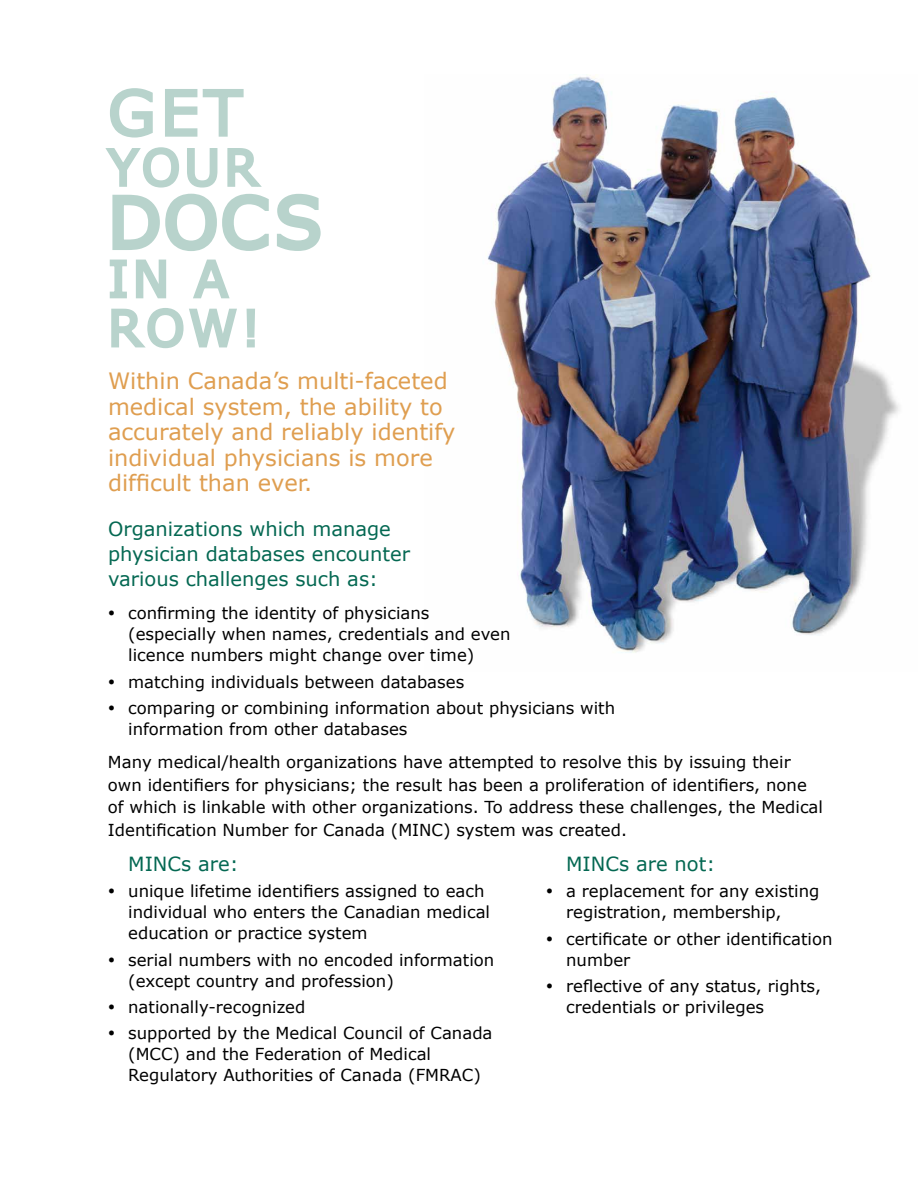
<style>
.page{position:relative;width:918px;height:1188px;background:#fff}
.page>*{position:absolute;margin:0;border:0;box-sizing:border-box;transform-origin:0 0}
.t1{font:69.6px "Verdana";color:#b8d3cc}
.t2{font:61.35px "Verdana";color:#b8d3cc}
.t3{font:49.05px/49.1px "Verdana";letter-spacing:.08em;color:#b8d3cc}
.t4{font:22.5px/25.5px "Verdana";color:#df9e50}
.t5{font:19.5px/24.8px "Verdana";color:#046852}
.t6{font:16.5px/21px "Verdana";color:#000}
</style>
<div class="page">
<img style="left:487px;top:76px;width:412px;height:577px">
<svg style="left:110px;top:88px;width:43px;height:50px"></svg>
<svg style="left:165px;top:89px;width:79px;height:48px"></svg>
<svg style="left:105px;top:147px;width:216px;height:202px"></svg>
<h2 class="t2" style="left:108px;top:71px;width:136px">GET</h2>
<h3 class="t3" style="left:108px;top:142px;width:152px">YOUR</h3>
<h1 class="t1" style="left:108px;top:175px;width:216px">DOCS</h1>
<h3 class="t3" style="left:108px;top:254px;width:154px">IN A<br>ROW!</h3>
<h3 class="t4" style="left:108px;top:368px;width:349px">Within Canada’s multi-faceted medical system, the ability to accurately and reliably identify individual physicians is more difficult than ever.</h3>
<p class="t5" style="left:108px;top:517px;width:303px">Organizations which manage physician databases encounter various challenges such as:</p>
<p class="t6" style="left:128px;top:602px;width:384px">confirming the identity of physicians (especially when names, credentials and even licence numbers might change over time)</p>
<p class="t6" style="left:128px;top:668px;width:489px;line-height:26.4px">matching individuals between databases<br>comparing or combining information about physicians with</p>
<p class="t6" style="left:108px;top:712px;width:684px;line-height:33.3px;text-indent:20px">information from other databases<br>Many medical/health organizations have attempted to resolve this by issuing their</p>
<p class="t6" style="left:108px;top:773px;width:717px;line-height:22.5px">own identifiers for physicians; the result has been a proliferation of identifiers, none of which is linkable with other organizations. To address these challenges, the Medical<br>Identification Number for Canada (MINC) system was created.</p>
<p class="t5" style="left:128px;top:851px;width:112px">MINCs are:</p>
<p class="t6" style="left:128px;top:881px;width:363px">unique lifetime identifiers assigned to each individual who enters the Canadian medical education or practice system</p>
<p class="t6" style="left:128px;top:949px;width:368px">serial numbers with no encoded information (except country and profession)</p>
<p class="t6" style="left:128px;top:994px;width:366px;line-height:26.4px">nationally-recognized<br>supported by the Medical Council of Canada</p>
<p class="t6" style="left:128px;top:1044px;width:354px">(MCC) and the Federation of Medical<br>Regulatory Authorities of Canada (FMRAC)</p>
<p class="t5" style="left:566px;top:851px;width:151px">MINCs are not:</p>
<p class="t6" style="left:566px;top:881px;width:255px">a replacement for any existing registration, membership,</p>
<p class="t6" style="left:566px;top:928px;width:268px">certificate or other identification number</p>
<p class="t6" style="left:566px;top:975px;width:257px">reflective of any status, rights, credentials or privileges</p>
</div>
